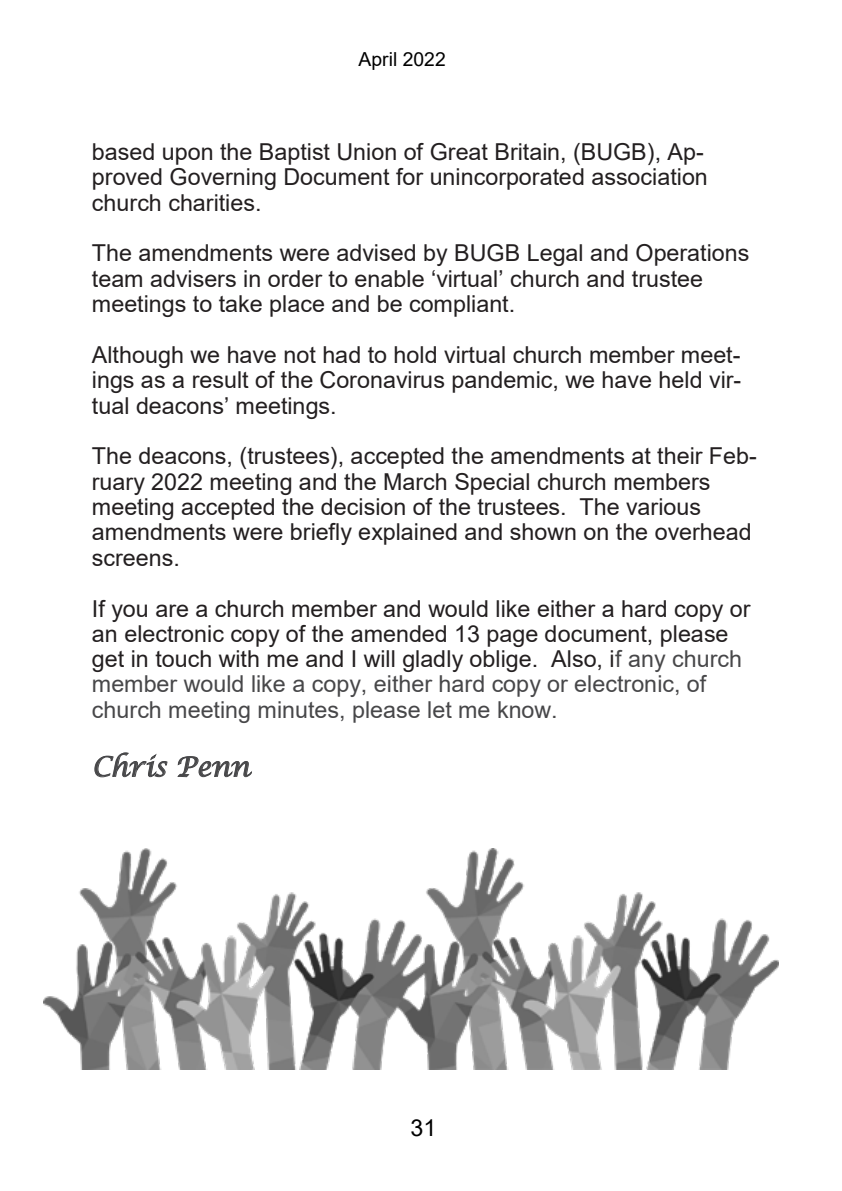
<style>
.page{position:relative;width:842px;height:1191px;background:#fff}
.page>*{position:absolute;margin:0;border:0;box-sizing:border-box;transform-origin:0 0}
.t1{font:italic 27.2px "Lucida Calligraphy";color:#474749}
.t2{font:23.4px "Arial";color:#231f20}
.t3{font:23.2px/25.4px "Arial";color:#231f20}
.t4{font:23.2px "Arial";color:#000}
.t5{font:19.4px "Arial";color:#000}
.s1{color:#474749}
</style>
<div class="page">
<img style="left:43px;top:848px;width:736px;height:221px">
<p class="t5" style="left:358px;top:46px;width:89px">April 2022</p>
<p class="t3" style="left:92px;top:139px;width:617px">based upon the Baptist Union of Great Britain, (BUGB), Ap&shy;proved Governing Document for unincorporated association church charities.</p>
<p class="t3" style="left:92px;top:240px;width:659px">The amendments were advised by BUGB Legal and Operations team advisers in order to enable ‘virtual’ church and trustee meetings to take place and be compliant.</p>
<p class="t2" style="left:92px;top:338px;width:650px">Although we have not had to hold virtual church member meet-</p>
<p class="t3" style="left:92px;top:367px;width:651px">ings as a result of the Coronavirus pandemic, we have held vir&shy;tual deacons’ meetings.</p>
<p class="t3" style="left:92px;top:443px;width:667px">The deacons, (trustees), accepted the amendments at their Feb&shy;ruary 2022 meeting and the March Special church members meeting accepted the decision of the trustees. The various amendments were briefly explained and shown on the overhead screens.</p>
<p class="t3" style="left:92px;top:595px;width:660px">If you are a church member and would like either a hard copy or an electronic copy of the amended 13 page document, please get in touch with me and I will gladly oblige. Also, i<span class="s1">f any church member would like a copy, either hard copy or electronic, of church meeting minutes, please let me know.</span></p>
<p class="t1" style="left:92px;top:750px;width:159px">Chris Penn</p>
<p class="t4" style="left:410px;top:1111px;width:27px">31</p>
</div>
